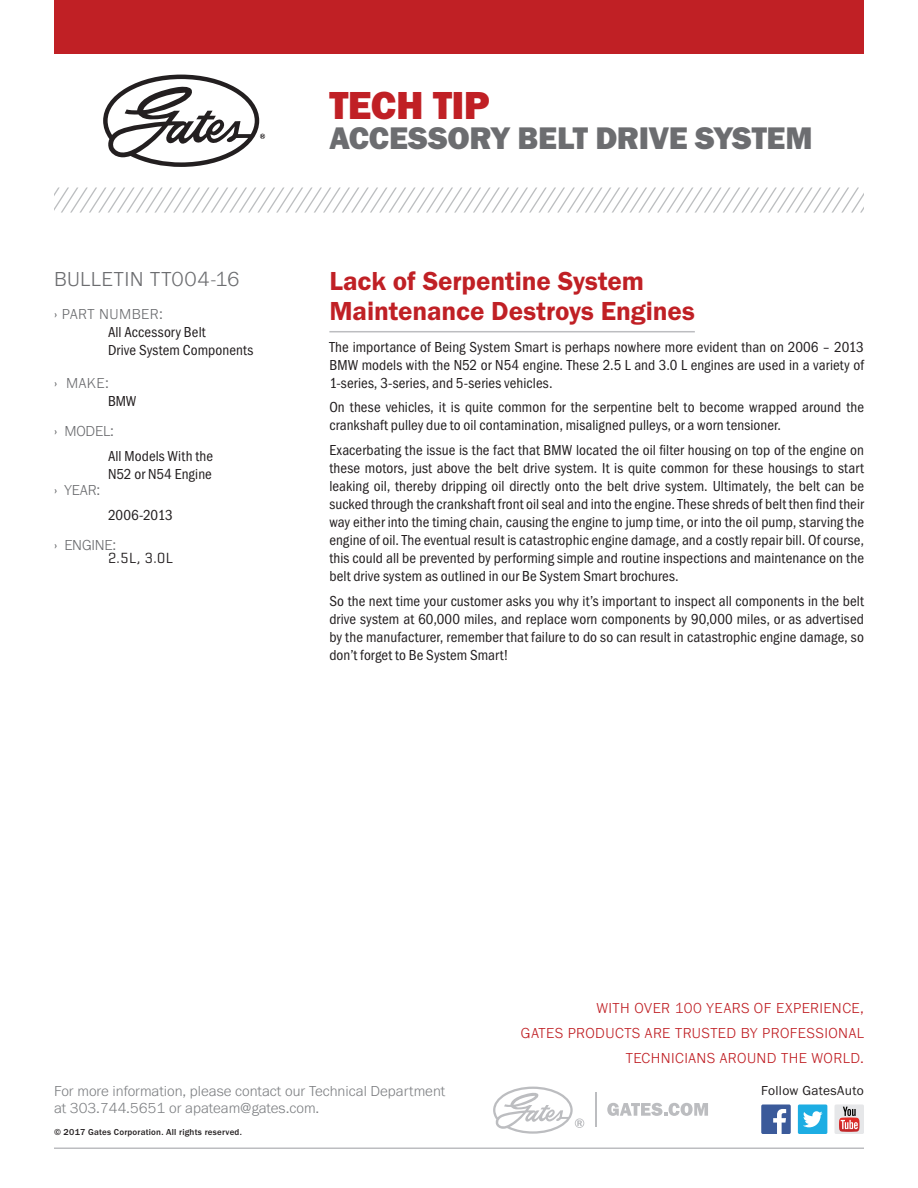
<style>
.page{position:relative;width:918px;height:1188px;background:#fff}
.page>*{position:absolute;margin:0;border:0;box-sizing:border-box;transform-origin:0 0}
.RED_HED_27{font:40.5px "Franklin Gothic URW Hea";letter-spacing:-.01em;color:#c02025}
.GRAY_SUB_21_6{font:32.4px "Franklin Gothic URW Hea";letter-spacing:-.01em;color:#6c6d70}
.RED_HED_body_18_RULE{font:27px/30px "Franklin Gothic URW Dem";letter-spacing:-.005em;color:#c02025}
.med_gray_hed{font:300 21px "Franklin Gothic URW";letter-spacing:.025em;color:#6c6d70}
.body_11_spaceafter{font:15px/18px "Franklin Gothic URW Con Boo";letter-spacing:.005em;color:#231f20;text-align:justify}
.subhed_red_RIGHT{font:300 15px "Franklin Gothic URW";letter-spacing:.03em;color:#c02025}
.t1{font:300 15px "Franklin Gothic URW";color:#7e8083}
.body_11_ragged{font:15px/18px "Franklin Gothic URW Con Boo";letter-spacing:.01em;color:#231f20}
.Subhed_gray_10{font:15px/18px "Franklin Gothic URW Con Boo";letter-spacing:.005em;color:#231f20}
.Subhed_gray_10-2{font:300 15px "Franklin Gothic URW";letter-spacing:.025em;color:#6c6d70}
.t2{font:15px "Geogrotesque";color:#231f20}
.sm_gray_hed{font:300 15px "Franklin Gothic URW";letter-spacing:-.02em;color:#6c6d70}
.body_11_ragged-2{font:300 15px "Franklin Gothic URW";color:#6c6d70}
.t3{font:13.5px "Franklin Gothic URW Boo";letter-spacing:.02em;color:#231f20}
.t4{font:500 9px "Franklin Gothic URW";letter-spacing:.025em;color:#231f20}
</style>
<div class="page">
<hr style="left:329px;top:331px;width:366px;height:1px;background:#bcbdc0">
<div style="left:54px;top:0;width:810px;height:54px;background:#c02025"></div>
<svg style="left:54px;top:188px;width:810px;height:25px"></svg>
<div style="left:835px;top:1105px;width:29px;height:29px;background:#e6e7e9;border-radius:2px"></div>
<svg style="left:839px;top:1107px;width:21px;height:25px"></svg>
<div style="left:798px;top:1105px;width:29px;height:29px;background:#1dade3;border-radius:2px"></div>
<svg style="left:803px;top:1111px;width:20px;height:16px"></svg>
<div style="left:761px;top:1105px;width:30px;height:29px;background:#3b5a9a;border-radius:2px"></div>
<svg style="left:773px;top:1109px;width:13px;height:25px"></svg>
<hr style="left:54px;top:1148px;width:810px;height:1px;background:#bcbdc0">
<hr style="left:595px;top:1092px;width:2px;height:35px;background:#bcbdc0">
<svg style="left:607px;top:1103px;width:101px;height:13px"></svg>
<svg style="left:493px;top:1087px;width:91px;height:47px"></svg>
<svg style="left:103px;top:75px;width:162px;height:92px"></svg>
<p class="med_gray_hed" style="left:54px;top:266px;width:187px">BULLETIN TT004-16</p>
<p class="Subhed_gray_10-2" style="left:54px;top:305px;width:110px">› PART NUMBER:</p>
<p class="body_11_ragged" style="left:108px;top:323px;width:147px">All Accessory Belt<br>Drive System Components</p>
<p class="Subhed_gray_10-2" style="left:54px;top:374px;width:56px">› MAKE:</p>
<p class="body_11_ragged" style="left:108px;top:392px;width:30px">BMW</p>
<p class="Subhed_gray_10-2" style="left:54px;top:422px;width:62px">› MODEL:</p>
<p class="Subhed_gray_10" style="left:108px;top:447px;width:107px">All Models With the<br>N52 or N54 Engine</p>
<p class="body_11_ragged-2" style="left:54px;top:481px;width:48px">› YEAR:</p>
<p class="body_11_spaceafter" style="left:108px;top:506px;width:66px">2006-2013</p>
<p class="sm_gray_hed" style="left:54px;top:536px;width:64px">› ENGINE:</p>
<p class="t2" style="left:108px;top:548px;width:67px">2.5L, 3.0L</p>
<p class="RED_HED_27" style="left:329px;top:79px;width:162px">TECH TIP</p>
<p class="GRAY_SUB_21_6" style="left:329px;top:117px;width:485px">ACCESSORY BELT DRIVE SYSTEM</p>
<p class="RED_HED_body_18_RULE" style="left:329px;top:266px;width:367px">Lack of Serpentine System<br>Maintenance Destroys Engines</p>
<p class="body_11_spaceafter" style="left:329px;top:337px;width:536px">The importance of Being System Smart is perhaps nowhere more evident than on 2006 – 2013<br>BMW models with the N52 or N54 engine. These 2.5 L and 3.0 L engines are used in a variety of 1-series, 3-series, and 5-series vehicles.</p>
<p class="body_11_spaceafter" style="left:329px;top:398px;width:536px">On these vehicles, it is quite common for the serpentine belt to become wrapped around the crankshaft pulley due to oil contamination, misaligned pulleys, or a worn tensioner.</p>
<p class="body_11_spaceafter" style="left:329px;top:441px;width:536px">Exacerbating the issue is the fact that BMW located the oil filter housing on top of the engine on these motors, just above the belt drive system. It is quite common for these housings to start leaking oil, thereby dripping oil directly onto the belt drive system. Ultimately, the belt can be sucked through the crankshaft front oil seal and into the engine. These shreds of belt then find their way either into the timing chain, causing the engine to jump time, or into the oil pump, starving the engine of oil. The eventual result is catastrophic engine damage, and a costly repair bill. Of course, this could all be prevented by performing simple and routine inspections and maintenance on the belt drive system as outlined in our Be System Smart brochures.</p>
<p class="body_11_spaceafter" style="left:329px;top:592px;width:536px">So the next time your customer asks you why it’s important to inspect all components in the belt drive system at 60,000 miles, and replace worn components by 90,000 miles, or as advertised by the manufacturer, remember that failure to do so can result in catastrophic engine damage, so don’t forget to Be System Smart!</p>
<p class="subhed_red_RIGHT" style="left:596px;top:999px;width:269px">WITH OVER 100 YEARS OF EXPERIENCE,</p>
<p class="subhed_red_RIGHT" style="left:521px;top:1024px;width:345px">GATES PRODUCTS ARE TRUSTED BY PROFESSIONAL</p>
<p class="subhed_red_RIGHT" style="left:626px;top:1048px;width:240px">TECHNICIANS AROUND THE WORLD.</p>
<p class="t1" style="left:54px;top:1082px;width:393px">For more information, please contact our Technical Department</p>
<p class="t3" style="left:761px;top:1083px;width:104px">Follow GatesAuto</p>
<p class="t1" style="left:54px;top:1099px;width:267px">at 303.744.5651 or apateam@gates.com.</p>
<p class="t4" style="left:54px;top:1126px;width:189px">© 2017 Gates Corporation. All rights reserved.</p>
</div>
